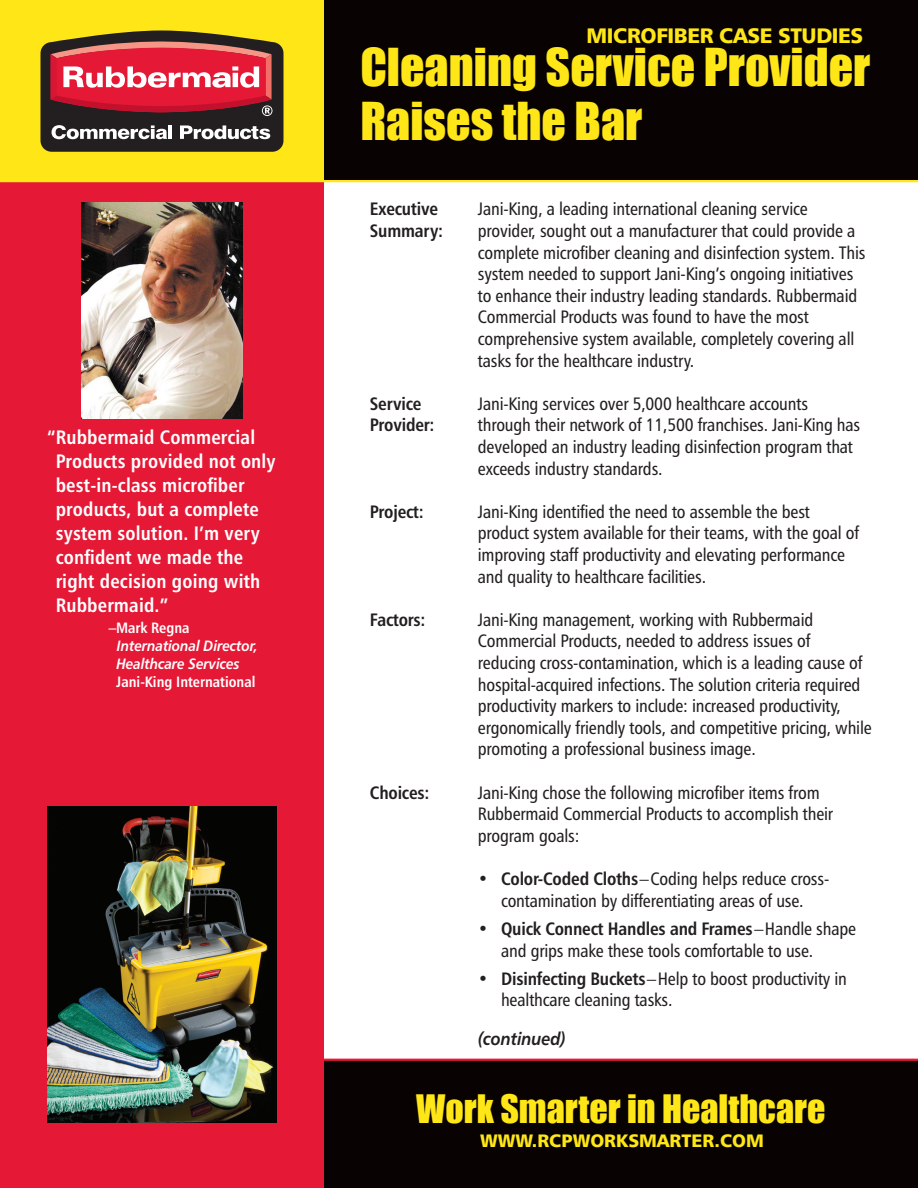
<style>
.page{position:relative;width:918px;height:1188px;background:#fff}
.page>*{position:absolute;margin:0;border:0;box-sizing:border-box;transform-origin:0 0}
.t1{font:48px "Impact";color:#ffe616}
.t2{font:36px "Impact";color:#ffe616}
.t3{font:21px "Humanist 777 BT Black B";letter-spacing:-.02em;color:#ffe616}
.t4{font:19.5px/24px "Humanist 777 BT Bold Condensed B";letter-spacing:.01em;color:#fff}
.t5{font:18px/21.6px "Humanist 777 BT Roman Condensed B";letter-spacing:-.01em;color:#231f20}
.t6{font:18px "Humanist 777 BT Bold Condensed B";letter-spacing:-.01em;color:#231f20}
.t7{font:18px "Humanist 777 BT Black B";color:#ffe616}
.t8{font:18px "Humanist 777 BT Bold Italic B";letter-spacing:-.01em;color:#231f20;scale:.9 1}
.t9{font:15px "Humanist 777 BT Bold Italic B";letter-spacing:-.01em;color:#fff;scale:.9 1}
.t10{font:15px "Humanist 777 BT Bold Condensed B";color:#fff}
.s1{font-family:"Humanist 777 BT Bold Condensed B"}
</style>
<div class="page">
<div style="left:0;top:182px;width:324px;height:1006px;background:#e51836"></div>
<div style="left:0;top:0;width:324px;height:182px;background:#ffe616"></div>
<div style="left:324px;top:0;width:594px;height:182px;background:#080302"></div>
<hr style="left:0;top:180px;width:918px;height:2px;background:#ffe616">
<div style="left:324px;top:1060px;width:594px;height:128px;background:#080302"></div>
<hr style="left:0;top:1059px;width:918px;height:2px;background:#e51836">
<img style="left:81px;top:202px;width:162px;height:216px">
<img style="left:47px;top:806px;width:230px;height:317px">
<svg style="left:40px;top:30px;width:244px;height:122px;background:#944745"></svg>
<p class="t4" style="left:56px;top:425px;width:221px;text-indent:-9px">“Rubbermaid Commercial<br>Products provided not only best-in-class microfiber products, but a complete system solution. I’m very confident we made the right decision going with<br>Rubbermaid.”</p>
<p class="t10" style="left:109px;top:619px;width:82px">–Mark Regna</p>
<p class="t9" style="left:117px;top:636px;width:158px">International Director,</p>
<p class="t9" style="left:116px;top:654px;width:139px">Healthcare Services</p>
<p class="t10" style="left:116px;top:673px;width:141px">Jani-King International</p>
<p class="t3" style="left:587px;top:22px;width:278px">MICROFIBER CASE STUDIES</p>
<p class="t1" style="left:360px;top:38px;width:512px">Cleaning Service Provider</p>
<p class="t1" style="left:360px;top:92px;width:284px">Raises the Bar</p>
<p class="t6" style="left:370px;top:198px;width:70px">Executive</p>
<p class="t5" style="left:478px;top:198px;width:331px">Jani-King, a leading international cleaning service</p>
<p class="t6" style="left:370px;top:219px;width:75px">Summary:</p>
<p class="t5" style="left:478px;top:220px;width:389px">provider, sought out a manufacturer that could provide a complete microfiber cleaning and disinfection system. This system needed to support Jani-King’s ongoing initiatives to enhance their industry leading standards. Rubbermaid Commercial Products was found to have the most comprehensive system available, completely covering all tasks for the healthcare industry.</p>
<p class="t6" style="left:370px;top:392px;width:53px">Service</p>
<p class="t5" style="left:478px;top:392px;width:332px">Jani-King services over 5,000 healthcare accounts</p>
<p class="t6" style="left:370px;top:414px;width:66px">Provider:</p>
<p class="t5" style="left:478px;top:414px;width:384px">through their network of 11,500 franchises. Jani-King has developed an industry leading disinfection program that exceeds industry standards.</p>
<p class="t6" style="left:370px;top:500px;width:55px">Project:</p>
<p class="t5" style="left:478px;top:500px;width:383px">Jani-King identified the need to assemble the best product system available for their teams, with the goal of improving staff productivity and elevating performance and quality to healthcare facilities.</p>
<p class="t6" style="left:370px;top:608px;width:57px">Factors:</p>
<p class="t5" style="left:478px;top:608px;width:396px">Jani-King management, working with Rubbermaid Commercial Products, needed to address issues of reducing cross-contamination, which is a leading cause of hospital-acquired infections. The solution criteria required productivity markers to include: increased productivity, ergonomically friendly tools, and competitive pricing, while promoting a professional business image.</p>
<p class="t6" style="left:370px;top:781px;width:61px">Choices:</p>
<p class="t5" style="left:478px;top:781px;width:357px">Jani-King chose the following microfiber items from<br>Rubbermaid Commercial Products to accomplish their program goals:</p>
<p class="t5" style="left:478px;top:868px;width:353px;text-align:center">• <span class="s1">Color-Coded Cloths</span>–Coding helps reduce cross&shy;contamination by differentiating areas of use.</p>
<p class="t5" style="left:501px;top:918px;width:357px;text-indent:-23px">• <span class="s1">Quick Connect Handles and Frames</span>–Handle shape and grips make these tools comfortable to use.</p>
<p class="t5" style="left:501px;top:967px;width:347px;text-indent:-23px">• <span class="s1">Disinfecting Buckets</span>–Help to boost productivity in healthcare cleaning tasks.</p>
<p class="t8" style="left:478px;top:1028px;width:99px">(continued)</p>
<p class="t2" style="left:416px;top:1087px;width:411px">Work Smarter in Healthcare</p>
<p class="t7" style="left:480px;top:1130px;width:285px">WWW.RCPWORKSMARTER.COM</p>
</div>
